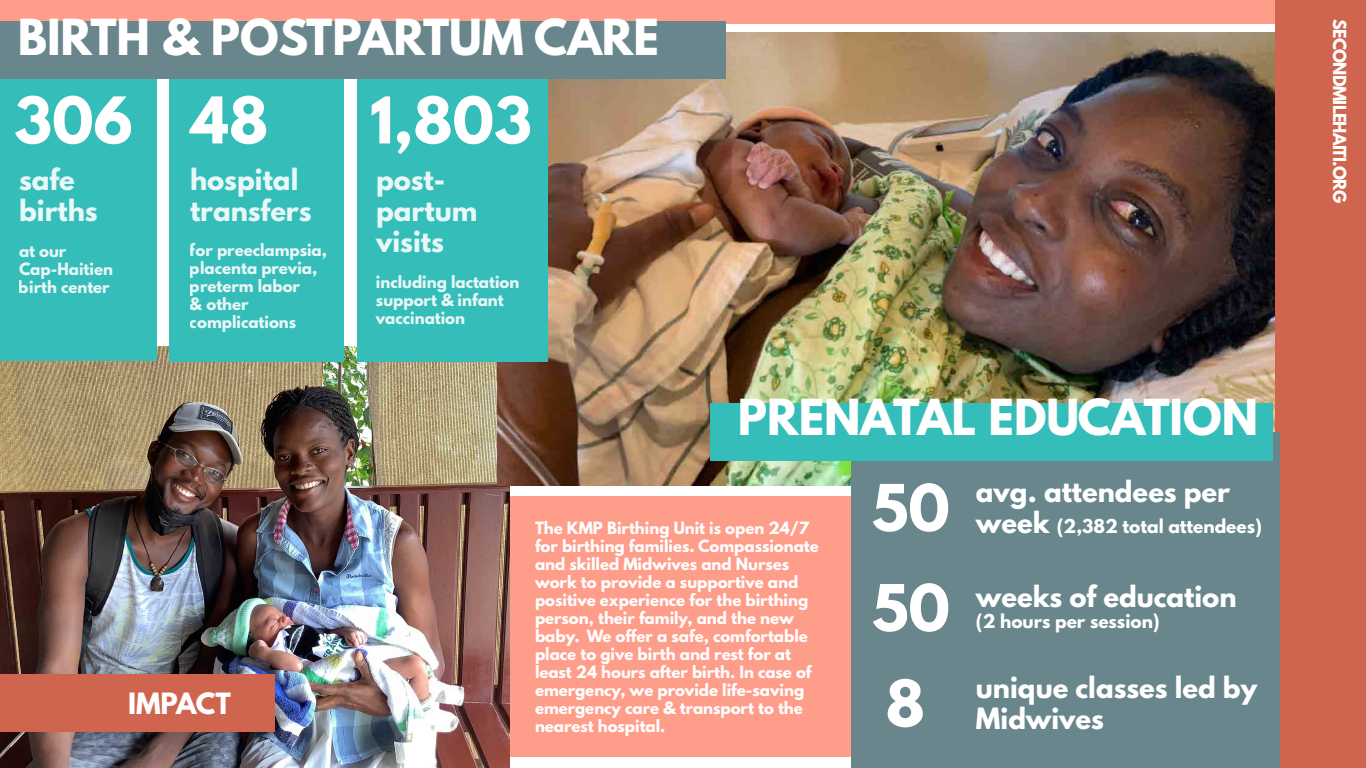
<style>
.page{position:relative;width:1366px;height:768px;background:#fff}
.page>*{position:absolute;margin:0;border:0;box-sizing:border-box;transform-origin:0 0}
.t1{font:700 57px "League Spartan";color:#fff}
.t2{font:700 44px "League Spartan";color:#fff}
.t3{font:700 26px/31.2px "League Spartan";color:#fff}
.t4{font:700 17px "League Spartan";color:#fff}
.t5{font:700 16px "League Spartan";letter-spacing:-.045em;color:#fff}
.t6{font:700 15px/18px "League Spartan";color:#fff}
.s1{font-size:26px}
.s2{font-size:57px}
</style>
<div class="page">
<div style="left:0;top:496px;width:1282px;height:261px;background:#ff9d8b"></div>
<div style="left:0;top:0;width:1275px;height:24px;background:#ff9d8b"></div>
<img style="left:0;top:346px;width:510px;height:422px">
<img style="left:497px;top:33px;width:778px;height:453px">
<div style="left:0;top:75px;width:156px;height:286px;background:#35beb9"></div>
<div style="left:169px;top:75px;width:175px;height:287px;background:#35beb9"></div>
<div style="left:0;top:674px;width:275px;height:58px;background:#cf654e"></div>
<div style="left:1275px;top:0;width:91px;height:768px;background:#cf654e"></div>
<div style="left:357px;top:75px;width:191px;height:287px;background:#35beb9"></div>
<div style="left:851px;top:432px;width:429px;height:336px;background:#68868b"></div>
<div style="left:0;top:22px;width:726px;height:58px;background:#68868b"></div>
<div style="left:710px;top:403px;width:563px;height:58px;background:#35beb9"></div>
<h2 class="t2" style="left:18px;top:2px;width:643px">BIRTH &amp; POSTPARTUM CARE</h2>
<h1 class="t1" style="left:14px;top:76px;width:255px">306 48</h1>
<h3 class="t3" style="left:190px;top:164px;width:123px">hospital transfers</h3>
<p class="t6" style="left:190px;top:241px;width:139px">for preeclampsia, placenta previa, preterm labor<br>&amp; other complications</p>
<h3 class="t3" style="left:19px;top:164px;width:80px">safe births</h3>
<p class="t6" style="left:19px;top:242px;width:96px">at our<br>Cap-Haitien birth center</p>
<h3 class="t3" style="left:128px;top:687px;width:104px">IMPACT</h3>
<h1 class="t1" style="left:370px;top:76px;width:163px">1,803</h1>
<h3 class="t3" style="left:376px;top:164px;width:103px">post&shy;partum visits</h3>
<p class="t6" style="left:376px;top:273px;width:145px">including lactation support &amp; infant vaccination</p>
<h2 class="t2" style="left:738px;top:383px;width:522px">PRENATAL EDUCATION</h2>
<p class="t6" style="left:535px;top:519px;width:285px">The KMP Birthing Unit is open 24/7 for birthing families. Compassionate and skilled Midwives and Nurses work to provide a supportive and positive experience for the birthing person, their family, and the new baby. We offer a safe, comfortable place to give birth and rest for at least 24 hours after birth. In case of emergency, we provide life-saving emergency care &amp; transport to the nearest hospital.</p>
<h1 class="t1" style="left:872px;top:463px;width:79px">50</h1>
<h3 class="t3" style="left:976px;top:476px;width:256px">avg. attendees per</h3>
<p class="t4" style="left:976px;top:513px;width:288px"><span class="s1">week</span> (2,382 total attendees)</p>
<h3 class="t3" style="left:872px;top:581px;width:366px"><span class="s2">50</span> weeks of education</h3>
<p class="t4" style="left:976px;top:608px;width:185px">(2 hours per session)</p>
<h1 class="t1" style="left:886px;top:659px;width:41px">8</h1>
<h3 class="t3" style="left:976px;top:671px;width:283px">unique classes led by<br>Midwives</h3>
<p class="t5" style="left:1352px;top:19px;width:186px;rotate:90deg">SECONDMILEHAITI.ORG</p>
</div>
